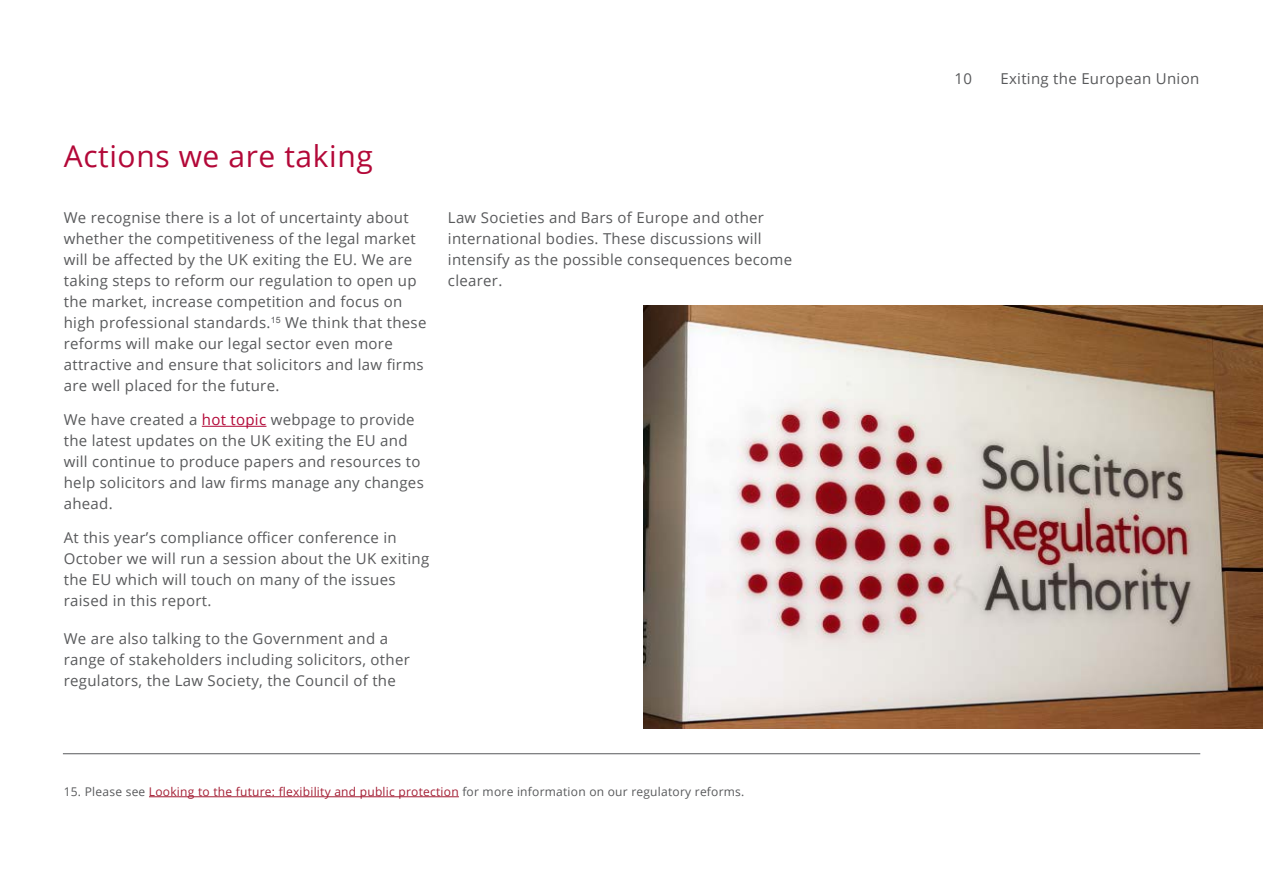
<style>
.page{position:relative;width:1263px;height:893px;background:#fff}
.page>*{position:absolute;margin:0;border:0;box-sizing:border-box;transform-origin:0 0}
.t1{font:30px "Open Sans";letter-spacing:.02em;color:#b30838}
.t2{font:15px/21px "Open Sans";letter-spacing:.02em;color:#58595b}
.t3{font:12px "Open Sans";letter-spacing:.02em;color:#58595b}
.s1{color:#b30838}
.s2{color:#a41f35}
</style>
<div class="page">
<hr style="left:202px;top:426px;width:64px;height:1px;background:#b30838">
<hr style="left:63px;top:753px;width:1137px;height:1px;background:#58595b">
<hr style="left:149px;top:796px;width:310px;height:1px;background:#a41f35">
<img style="left:643px;top:306px;width:620px;height:422px">
<h1 class="t1" style="left:64px;top:135px;width:311px">Actions we are taking</h1>
<p class="t2" style="left:64px;top:207px;width:364px">We recognise there is a lot of uncertainty about whether the competitiveness of the legal market will be affected by the UK exiting the EU. We are taking steps to reform our regulation to open up the market, increase competition and focus on high professional standards.<sup>15</sup> We think that these reforms will make our legal sector even more attractive and ensure that solicitors and law firms are well placed for the future.</p>
<p class="t2" style="left:64px;top:409px;width:362px">We have created a <span class="s1">hot topic</span> webpage to provide the latest updates on the UK exiting the EU and will continue to produce papers and resources to help solicitors and law firms manage any changes ahead.</p>
<p class="t2" style="left:64px;top:527px;width:367px">At this year’s compliance officer conference in October we will run a session about the UK exiting the EU which will touch on many of the issues raised in this report.</p>
<p class="t2" style="left:64px;top:628px;width:348px">We are also talking to the Government and a range of stakeholders including solicitors, other regulators, the Law Society, the Council of the</p>
<p class="t2" style="left:448px;top:207px;width:346px">Law Societies and Bars of Europe and other international bodies. These discussions will intensify as the possible consequences become clearer.</p>
<p class="t3" style="left:64px;top:783px;width:682px">15. Please see <span class="s2">Looking to the future: flexibility and public protection</span> for more information on our regulatory reforms.</p>
<p class="t2" style="left:954px;top:68px;width:19px">10</p>
<p class="t2" style="left:1000px;top:68px;width:200px">Exiting the European Union</p>
</div>
